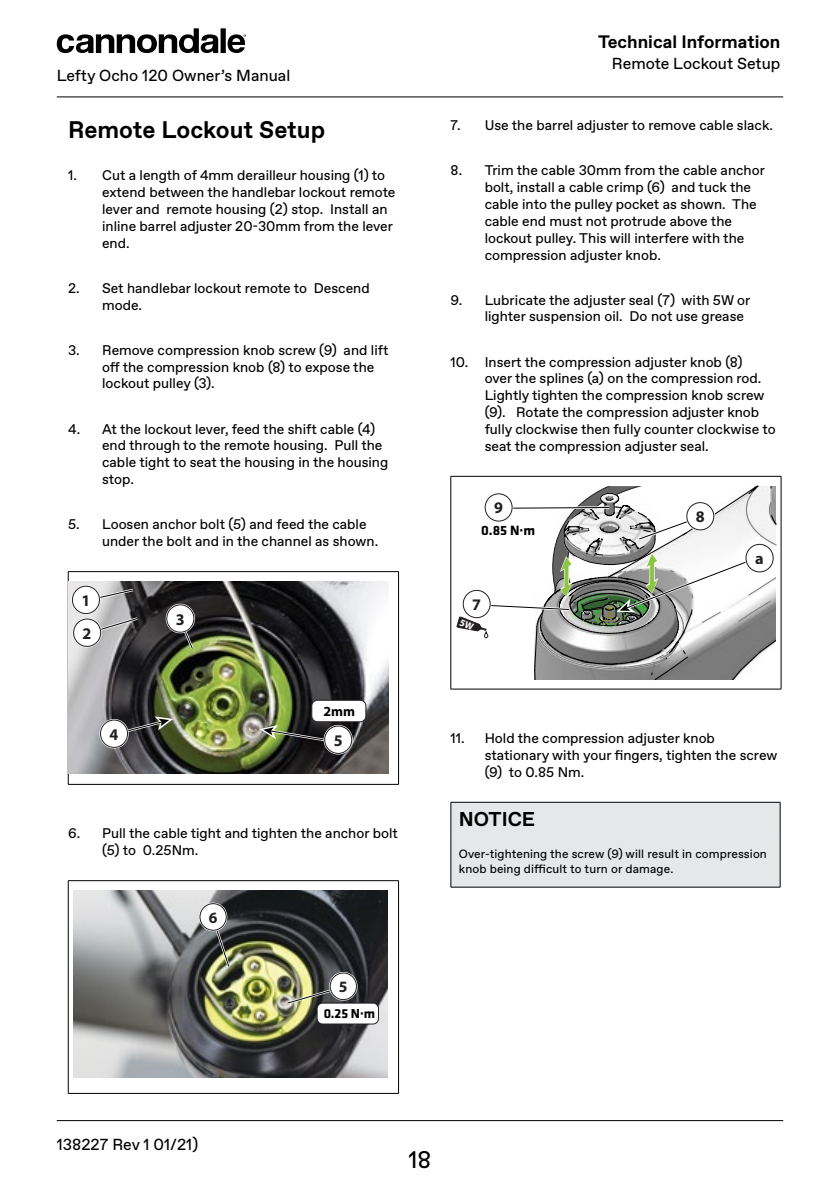
<style>
.page{position:relative;width:840px;height:1191px;background:#fff}
.page>*{position:absolute;margin:0;border:0;box-sizing:border-box;transform-origin:0 0}
.t1{font:700 24px "Favorit";color:#000}
.t2{font:24px "Favorit";color:#000}
.t3{font:700 20px "Favorit";color:#000}
.t4{font:700 18px "Favorit";color:#000}
.t5{font:700 16.4px "Myriad Pro";color:#221f20}
.t6{font:700 16.2px "Myriad Pro";color:#221f20}
.t7{font:16px "Favorit";color:#000}
.t8{font:700 15.8px "Myriad Pro";color:#221f20}
.t9{font:14px/16.8px "Favorit";color:#000}
.t10{font:700 14px "Klavika Basic";color:#000}
.t11{font:700 14px "Myriad Pro";color:#000}
.t12{font:700 13.6px "Klavika Basic";color:#000}
.t13{font:12px/14.4px "Favorit";letter-spacing:.01em;color:#000}
</style>
<div class="page">
<hr style="left:57px;top:96px;width:725px;height:1px;background:#000">
<hr style="left:57px;top:1120px;width:725px;height:1px;background:#000">
<div style="left:220px;top:28px;width:6px;height:25px;background:#000"></div>
<svg style="left:57px;top:28px;width:161px;height:25px"></svg>
<svg style="left:227px;top:34px;width:19px;height:19px"></svg>
<hr style="left:68px;top:571px;width:330px;height:1px;background:#000">
<hr style="left:68px;top:572px;width:1px;height:212px;background:#000">
<hr style="left:398px;top:572px;width:1px;height:212px;background:#000">
<hr style="left:68px;top:784px;width:330px;height:1px;background:#000">
<img style="left:68px;top:581px;width:320px;height:192px">
<svg style="left:94px;top:587px;width:42px;height:16px"></svg>
<svg style="left:71px;top:585px;width:29px;height:29px"></svg>
<div style="left:72px;top:586px;width:27px;height:27px;background:#fff;border-radius:50%"></div>
<div style="left:72px;top:585px;width:28px;height:29px;border:1px solid #221f20;border-radius:50%"></div>
<svg style="left:177px;top:622px;width:18px;height:30px"></svg>
<svg style="left:166px;top:603px;width:29px;height:30px"></svg>
<div style="left:167px;top:605px;width:27px;height:27px;background:#fff;border-radius:50%"></div>
<div style="left:166px;top:604px;width:28px;height:28px;border:1px solid #221f20;border-radius:50%"></div>
<svg style="left:111px;top:716px;width:62px;height:21px"></svg>
<svg style="left:99px;top:719px;width:30px;height:29px"></svg>
<div style="left:100px;top:720px;width:27px;height:27px;background:#fff;border-radius:50%"></div>
<div style="left:100px;top:719px;width:28px;height:29px;border:1px solid #221f20;border-radius:50%"></div>
<svg style="left:84px;top:615px;width:56px;height:21px"></svg>
<svg style="left:72px;top:618px;width:30px;height:29px"></svg>
<div style="left:74px;top:619px;width:27px;height:27px;background:#fff;border-radius:50%"></div>
<div style="left:73px;top:618px;width:28px;height:29px;border:1px solid #221f20;border-radius:50%"></div>
<div style="left:311px;top:700px;width:54px;height:22px;background:#fff;border-radius:6px"></div>
<div style="left:311px;top:700px;width:55px;height:22px;border:1px solid #231f20;border-radius:6px"></div>
<svg style="left:260px;top:725px;width:67px;height:18px"></svg>
<svg style="left:323px;top:725px;width:29px;height:29px"></svg>
<div style="left:324px;top:726px;width:27px;height:27px;background:#fff;border-radius:50%"></div>
<div style="left:324px;top:725px;width:28px;height:29px;border:1px solid #221f20;border-radius:50%"></div>
<hr style="left:68px;top:880px;width:330px;height:1px;background:#000">
<hr style="left:68px;top:880px;width:1px;height:213px;background:#000">
<hr style="left:398px;top:880px;width:1px;height:213px;background:#000">
<hr style="left:68px;top:1093px;width:330px;height:1px;background:#000">
<img style="left:73px;top:890px;width:314px;height:187px">
<svg style="left:284px;top:984px;width:62px;height:22px"></svg>
<svg style="left:329px;top:972px;width:28px;height:28px"></svg>
<div style="left:330px;top:973px;width:26px;height:26px;background:#fff;border-radius:50%"></div>
<div style="left:329px;top:972px;width:28px;height:28px;border:1px solid #221f20;border-radius:50%"></div>
<svg style="left:210px;top:914px;width:22px;height:55px"></svg>
<svg style="left:199px;top:902px;width:28px;height:29px"></svg>
<div style="left:200px;top:903px;width:26px;height:27px;background:#fff;border-radius:50%"></div>
<div style="left:199px;top:903px;width:27px;height:27px;border:1px solid #221f20;border-radius:50%"></div>
<div style="left:317px;top:1003px;width:61px;height:21px;background:#fff;border-radius:5px"></div>
<div style="left:316px;top:1002px;width:63px;height:22px;border:1px solid #231f20;border-radius:5px"></div>
<hr style="left:450px;top:476px;width:330px;height:1px;background:#000">
<hr style="left:450px;top:476px;width:1px;height:213px;background:#000">
<hr style="left:780px;top:476px;width:1px;height:213px;background:#000">
<hr style="left:450px;top:688px;width:330px;height:1px;background:#000">
<div style="left:450px;top:803px;width:329px;height:83px;background:#e6e7e8"></div>
<hr style="left:450px;top:802px;width:330px;height:1px;background:#000">
<hr style="left:450px;top:802px;width:1px;height:32px;background:#000">
<hr style="left:779px;top:802px;width:1px;height:32px;background:#000">
<hr style="left:450px;top:835px;width:1px;height:52px;background:#000">
<hr style="left:779px;top:835px;width:1px;height:52px;background:#000">
<hr style="left:450px;top:886px;width:330px;height:1px;background:#000">
<svg style="left:456px;top:485px;width:320px;height:195px"></svg>
<p class="t7" style="left:57px;top:65px;width:235px">Lefty Ocho 120 Owner’s Manual</p>
<h1 class="t1" style="left:68px;top:114px;width:258px">Remote Lockout Setup</h1>
<p class="t9" style="left:102px;top:167px;width:295px;text-indent:-34px">1. Cut a length of 4mm derailleur housing (1) to extend between the handlebar lockout remote lever and remote housing (2) stop. Install an inline barrel adjuster 20-30mm from the lever end.</p>
<p class="t9" style="left:102px;top:279px;width:269px;text-indent:-34px">2. Set handlebar lockout remote to Descend mode.</p>
<p class="t9" style="left:102px;top:341px;width:287px;text-indent:-34px">3. Remove compression knob screw (9) and lift off the compression knob (8) to expose the lockout pulley (3).</p>
<p class="t9" style="left:102px;top:420px;width:287px;text-indent:-34px">4. At the lockout lever, feed the shift cable (4) end through to the remote housing. Pull the cable tight to seat the housing in the housing stop.</p>
<p class="t9" style="left:102px;top:515px;width:277px;text-indent:-34px">5. Loosen anchor bolt (5) and feed the cable under the bolt and in the channel as shown.</p>
<p class="t6" style="left:81px;top:590px;width:10px">1</p>
<p class="t6" style="left:83px;top:622px;width:10px">2</p>
<p class="t6" style="left:109px;top:723px;width:10px">4</p>
<p class="t6" style="left:176px;top:608px;width:10px">3</p>
<p class="t11" style="left:323px;top:702px;width:33px">2mm</p>
<p class="t6" style="left:333px;top:729px;width:10px">5</p>
<p class="t9" style="left:102px;top:824px;width:297px;text-indent:-34px">6. Pull the cable tight and tighten the anchor bolt (5) to 0.25Nm.</p>
<p class="t8" style="left:209px;top:907px;width:10px">6</p>
<p class="t8" style="left:339px;top:976px;width:10px">5</p>
<p class="t12" style="left:323px;top:1003px;width:53px">0.25 N·m</p>
<p class="t4" style="left:597px;top:30px;width:184px">Technical Information</p>
<p class="t7" style="left:611px;top:53px;width:170px">Remote Lockout Setup</p>
<p class="t9" style="left:450px;top:117px;width:324px">7. Use the barrel adjuster to remove cable slack.</p>
<p class="t9" style="left:484px;top:162px;width:281px;text-indent:-34px">8. Trim the cable 30mm from the cable anchor bolt, install a cable crimp (6) and tuck the cable into the pulley pocket as shown. The cable end must not protrude above the lockout pulley. This will interfere with the compression adjuster knob.</p>
<p class="t9" style="left:484px;top:291px;width:267px;text-indent:-34px">9. Lubricate the adjuster seal (7) with 5W or lighter suspension oil. Do not use grease</p>
<p class="t9" style="left:484px;top:353px;width:292px;text-indent:-34px">10. Insert the compression adjuster knob (8)<br>over the splines (a) on the compression rod.<br>Lightly tighten the compression knob screw (9). Rotate the compression adjuster knob fully clockwise then fully counter clockwise to seat the compression adjuster seal.</p>
<p class="t6" style="left:494px;top:497px;width:10px">9</p>
<p class="t10" style="left:481px;top:520px;width:55px">0.85 N·m</p>
<p class="t6" style="left:472px;top:594px;width:10px">7</p>
<p class="t6" style="left:695px;top:506px;width:10px">8</p>
<p class="t5" style="left:754px;top:548px;width:10px">a</p>
<p class="t9" style="left:484px;top:729px;width:294px;text-indent:-34px">11. Hold the compression adjuster knob stationary with your fingers, tighten the screw (9) to 0.85 Nm.</p>
<h2 class="t3" style="left:458px;top:806px;width:78px">NOTICE</h2>
<p class="t13" style="left:458px;top:847px;width:309px">Over-tightening the screw (9) will result in compression knob being difficult to turn or damage.</p>
<p class="t7" style="left:57px;top:1134px;width:143px">138227 Rev 1 01/21)</p>
<h1 class="t2" style="left:408px;top:1143px;width:24px">18</h1>
</div>
